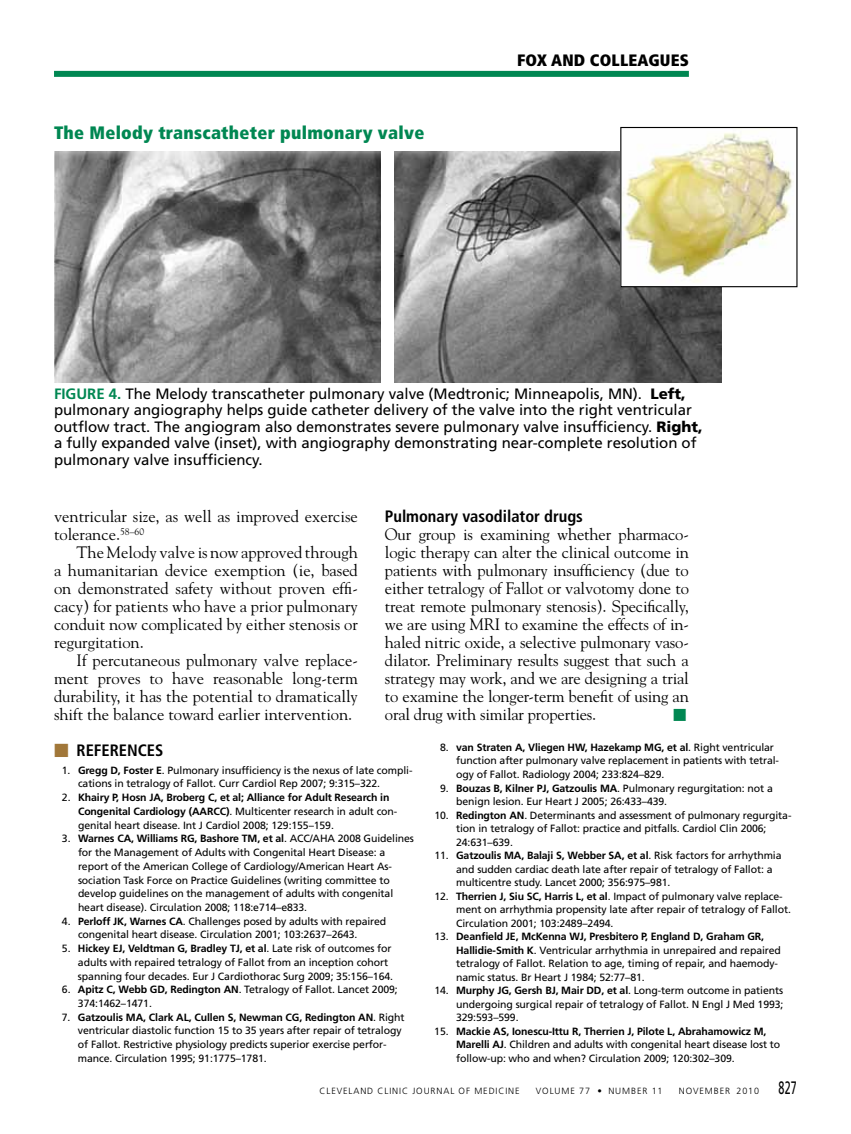
<style>
.page{position:relative;width:851px;height:1134px;background:#fff}
.page>*{position:absolute;margin:0;border:0;box-sizing:border-box;transform-origin:0 0}
.t1{font:900 condensed 18px "Frutiger LT Std";letter-spacing:.015em;color:#008752}
.t2{font:16.5px/18px "Goudy Std";color:#000;text-align:justify}
.t3{font:700 condensed 16.5px "Frutiger LT Std";color:#000}
.t4{font:900 condensed 16.5px "Frutiger LT Std";letter-spacing:.01em;color:#000}
.t5{font:15px/16.5px "Frutiger LT Std";color:#000}
.t6{font:15px "Universal Std Newswith Comm Pi";color:#008752}
.t7{font:10.5px/13.5px "Frutiger LT Std";letter-spacing:-.01em;color:#000}
.t8{font:700 10.5px/13.6px "Frutiger LT Std";letter-spacing:-.01em;color:#000}
.t9{font:300 9px "Frutiger LT Std";letter-spacing:.1em;color:#000}
.s1{font-weight:700;color:#008752}
.s2{font-weight:900}
.s3{font-family:"Universal Std Newswith Comm Pi";font-weight:400;font-stretch:normal;color:#a17739}
.s4{font-weight:700}
.s5{font-weight:400}
.s6{font-weight:400;font-size:18px}
</style>
<div class="page">
<div style="left:54px;top:71px;width:634px;height:6px;background:#008752"></div>
<img style="left:54px;top:152px;width:326px;height:230px">
<img style="left:394px;top:152px;width:327px;height:230px">
<img style="left:622px;top:133px;width:172px;height:152px">
<div style="left:620px;top:127px;width:177px;height:160px;border:1px solid #000"></div>
<h1 class="t1" style="left:54px;top:122px;width:372px">The Melody transcatheter pulmonary valve</h1>
<h2 class="t4" style="left:517px;top:51px;width:173px">Fox an d Colleagues</h2>
<p class="t5" style="left:54px;top:385px;width:650px"><span class="s1">FIGURE 4.</span> The Melody transcatheter pulmonary valve (Medtronic; Minneapolis, MN). <span class="s2">Left, </span>pulmonary angiography helps guide catheter delivery of the valve into the right ventricular outflow tract. The angiogram also demonstrates severe pulmonary valve insufficiency. <span class="s2">Right, </span>a fully expanded valve (inset), with angiography demonstrating near-complete resolution of pulmonary valve insufficiency.</p>
<h2 class="t2" style="left:54px;top:507px;width:305px">ventricular size, as well as improved exercise tolerance.<sup>58–60</sup></h2>
<p class="t2" style="left:54px;top:543px;width:305px;text-indent:23px">The Melody valve is now approved through a humanitarian device exemption (ie, based on demonstrated safety without proven effi&shy;cacy) for patients who have a prior pulmonary conduit now complicated by either stenosis or regurgitation.</p>
<h2 class="t2" style="left:54px;top:651px;width:305px;text-indent:23px">If percutaneous pulmonary valve replace&shy;ment proves to have reasonable long-term durability, it has the potential to dramatically shift the balance toward earlier intervention.</h2>
<h2 class="t3" style="left:385px;top:506px;width:199px">Pulmonary vasodilator drugs</h2>
<p class="t2" style="left:385px;top:525px;width:305px">Our group is examining whether pharmaco&shy;logic therapy can alter the clinical outcome in patients with pulmonary insufficiency (due to either tetralogy of Fallot or valvotomy done to treat remote pulmonary stenosis). Specifically, we are using MRI to examine the effects of in&shy;haled nitric oxide, a selective pulmonary vaso&shy;dilator. Preliminary results suggest that such a strategy may work, and we are designing a trial to examine the longer-term benefit of using an oral drug with similar properties.</p>
<h3 class="t6" style="left:673px;top:709px;width:15px">■</h3>
<h2 class="t3" style="left:54px;top:740px;width:111px"><span class="s3">■</span> References</h2>
<p class="t7" style="left:78px;top:763px;width:336px;text-indent:-16px">1. <span class="s4">Gregg D, Foster E</span>. Pulmonary insufficiency is the nexus of late compli&shy;cations in tetralogy of Fallot. Curr Cardiol Rep 2007; 9:315–322.</p>
<p class="t8" style="left:78px;top:791px;width:321px;text-indent:-16px"><span class="s5">2.</span> Khairy P, Hosn JA, Broberg C, et al; Alliance for Adult Research in<br>Congenital Cardiology (AARCC)<span class="s5">. Multicenter research in adult con&shy;genital heart disease. Int J Cardiol 2008; 129:155–159.</span></p>
<p class="t7" style="left:78px;top:832px;width:337px;text-indent:-16px">3. <span class="s4">Warnes CA, Williams RG, Bashore TM, et al</span>. ACC/AHA 2008 Guidelines for the Management of Adults with Congenital Heart Disease: a report of the American College of Cardiology/American Heart As&shy;sociation Task Force on Practice Guidelines (writing committee to develop guidelines on the management of adults with congenital heart disease). Circulation 2008; 118:e714–e833.</p>
<p class="t7" style="left:78px;top:914px;width:310px;text-indent:-16px">4. <span class="s4">Perloff JK, Warnes CA</span>. Challenges posed by adults with repaired congenital heart disease. Circulation 2001; 103:2637–2643.</p>
<p class="t7" style="left:78px;top:942px;width:316px;text-indent:-16px">5. <span class="s4">Hickey EJ, Veldtman G, Bradley TJ, et al</span>. Late risk of outcomes for adults with repaired tetralogy of Fallot from an inception cohort spanning four decades. Eur J Cardiothorac Surg 2009; 35:156–164.</p>
<p class="t7" style="left:78px;top:983px;width:321px;text-indent:-16px">6. <span class="s4">Apitz C, Webb GD, Redington AN</span>. Tetralogy of Fallot. Lancet 2009;<br>374:1462–1471.</p>
<p class="t7" style="left:78px;top:1010px;width:328px;text-indent:-16px">7. <span class="s4">Gatzoulis MA, Clark AL, Cullen S, Newman CG, Redington AN</span>. Right ventricular diastolic function 15 to 35 years after repair of tetralogy of Fallot. Restrictive physiology predicts superior exercise perfor&shy;mance. Circulation 1995; 91:1775–1781.</p>
<p class="t7" style="left:456px;top:741px;width:324px;text-indent:-16px">8. <span class="s4">van Straten A, Vliegen HW, Hazekamp MG, et al</span>. Right ventricular function after pulmonary valve replacement in patients with tetral&shy;ogy of Fallot. Radiology 2004; 233:824–829.</p>
<p class="t7" style="left:456px;top:781px;width:318px;text-indent:-16px">9. <span class="s4">Bouzas B, Kilner PJ, Gatzoulis MA</span>. Pulmonary regurgitation: not a benign lesion. Eur Heart J 2005; 26:433–439.</p>
<p class="t7" style="left:456px;top:808px;width:337px;text-indent:-22px">10. <span class="s4">Redington AN</span>. Determinants and assessment of pulmonary regurgita&shy;tion in tetralogy of Fallot: practice and pitfalls. Cardiol Clin 2006;<br>24:631–639.</p>
<p class="t7" style="left:456px;top:849px;width:327px;text-indent:-22px">11. <span class="s4">Gatzoulis MA, Balaji S, Webber SA, et al</span>. Risk factors for arrhythmia and sudden cardiac death late after repair of tetralogy of Fallot: a multicentre study. Lancet 2000; 356:975–981.</p>
<p class="t7" style="left:456px;top:889px;width:336px;text-indent:-22px">12. <span class="s4">Therrien J, Siu SC, Harris L, et al</span>. Impact of pulmonary valve replace&shy;ment on arrhythmia propensity late after repair of tetralogy of Fallot.<br>Circulation 2001; 103:2489–2494.</p>
<p class="t7" style="left:456px;top:930px;width:326px;text-indent:-22px">13. <span class="s4">Deanfield JE, McKenna WJ, Presbitero P, England D, Graham GR, Hallidie-Smith K</span>. Ventricular arrhythmia in unrepaired and repaired tetralogy of Fallot. Relation to age, timing of repair, and haemody&shy;namic status. Br Heart J 1984; 52:77–81.</p>
<p class="t7" style="left:456px;top:984px;width:329px;text-align:justify;text-indent:-22px">14. <span class="s4">Murphy JG, Gersh BJ, Mair DD, et al</span>. Long-term outcome in patients undergoing surgical repair of tetralogy of Fallot. N Engl J Med 1993; 329:593–599.</p>
<p class="t7" style="left:456px;top:1025px;width:326px;text-indent:-22px">15. <span class="s4">Mackie AS, Ionescu-Ittu R, Therrien J, Pilote L, Abrahamowicz M,<br>Marelli AJ</span>. Children and adults with congenital heart disease lost to follow-up: who and when? Circulation 2009; 120:302–309.</p>
<p class="t9" style="left:319px;top:1085px;width:202px">CLEVELAND CLINIC JOURNAL OF MEDICINE</p>
<p class="t9" style="left:536px;top:1085px;width:128px">VOLUME 77 • NUMBER 11</p>
<p class="t9" style="left:678px;top:1085px;width:120px">NOVEMBER 2010 <span class="s6">827</span></p>
</div>
